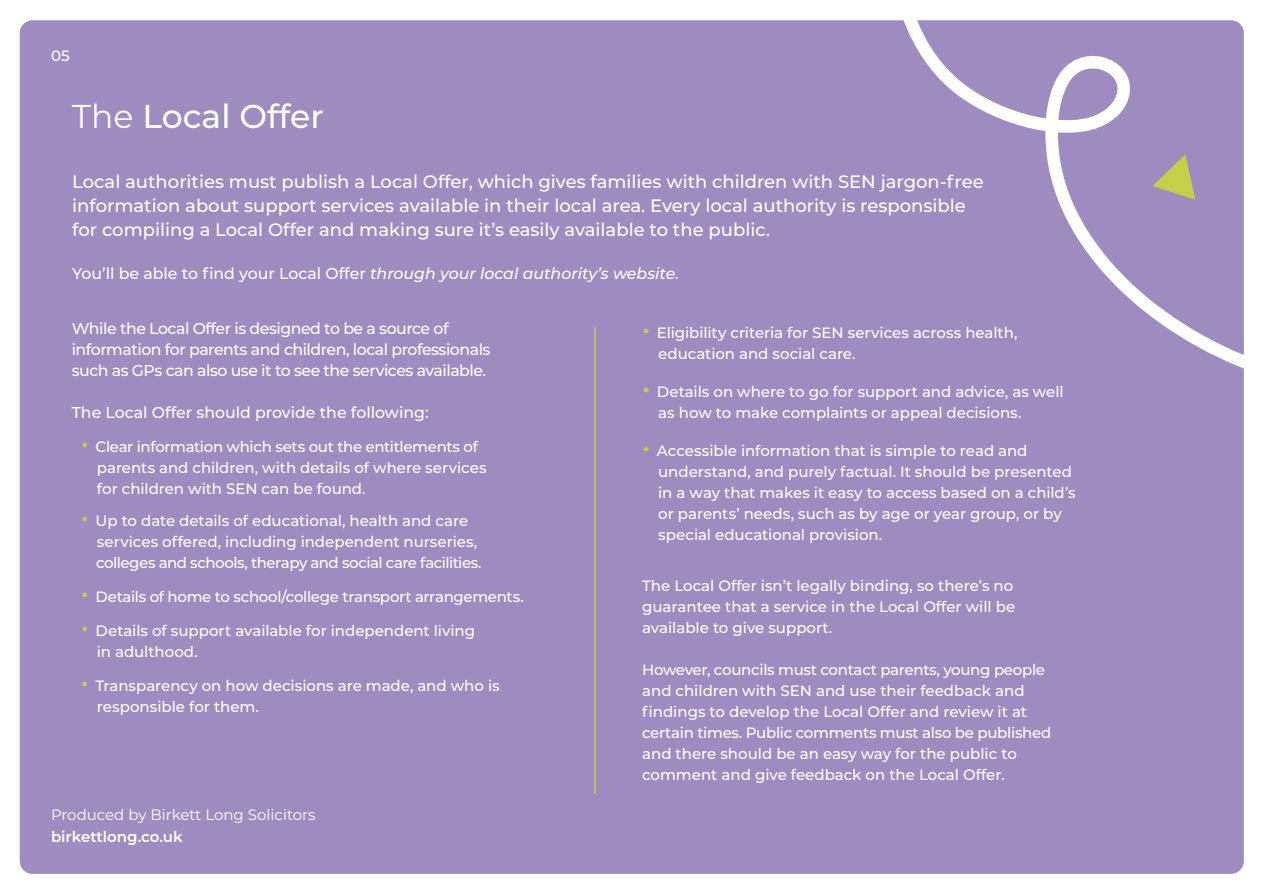
<style>
.page{position:relative;width:1263px;height:893px;background:#fff}
.page>*{position:absolute;margin:0;border:0;box-sizing:border-box;transform-origin:0 0}
.t1{font:500 33px "Montserrat";color:#fff}
.t2{font:500 18px/24px "Montserrat";color:#fff}
.t3{font:500 15.75px/21px "Montserrat";letter-spacing:-.03em;color:#fff}
.t4{font:italic 500 15.75px "Montserrat";color:#fff}
.t5{font:500 15.75px "Montserrat";color:#fff}
.t6{font:500 15px/21px "Montserrat";letter-spacing:-.005em;color:#fff}
.t7{font:15px "Montserrat";color:#fff}
.t8{font:600 15px "Montserrat";color:#fff}
.s1{font-weight:400}
.s2{font-style:normal}
.s3{font-size:25.5px;color:#c5cf4a}
</style>
<div class="page">
<div style="left:20px;top:20px;width:1224px;height:854px;background:#9e8bbf;border-radius:13px"></div>
<svg style="left:886px;top:20px;width:358px;height:372px"></svg>
<svg style="left:1152px;top:154px;width:43px;height:46px"></svg>
<hr style="left:594px;top:327px;width:2px;height:467px;background:#c5cf4a">
<p class="t6" style="left:51px;top:45px;width:20px">05</p>
<h1 class="t1" style="left:72px;top:93px;width:253px"><span class="s1">The</span> Local Offer</h1>
<p class="t2" style="left:72px;top:168px;width:913px">Local authorities must publish a Local Offer, which gives families with children with SEN jargon-free information about support services available in their local area. Every local authority is responsible for compiling a Local Offer and making sure it’s easily available to the public.</p>
<p class="t4" style="left:72px;top:262px;width:608px"><span class="s2">You’ll be able to find your Local Offer</span> through your local authority’s website.</p>
<p class="t3" style="left:72px;top:317px;width:420px">While the Local Offer is designed to be a source of information for parents and children, local professionals such as GPs can also use it to see the services available.</p>
<p class="t5" style="left:72px;top:401px;width:358px">The Local Offer should provide the following:</p>
<p class="t6" style="left:97px;top:435px;width:391px;text-indent:-16px"><span class="s3">•</span> Clear information which sets out the entitlements of parents and children, with details of where services for children with SEN can be found.</p>
<p class="t6" style="left:96px;top:509px;width:387px;text-indent:-15px"><span class="s3">•</span> Up to date details of educational, health and care services offered, including independent nurseries, colleges and schools, therapy and social care facilities.</p>
<p class="t6" style="left:81px;top:586px;width:444px"><span class="s3">•</span> Details of home to school/college transport arrangements.</p>
<p class="t6" style="left:97px;top:620px;width:380px;text-indent:-16px"><span class="s3">•</span> Details of support available for independent living in adulthood.</p>
<p class="t6" style="left:97px;top:675px;width:404px;text-indent:-16px"><span class="s3">•</span> Transparency on how decisions are made, and who is responsible for them.</p>
<p class="t6" style="left:658px;top:321px;width:361px;text-indent:-16px"><span class="s3">•</span> Eligibility criteria for SEN services across health, education and social care.</p>
<p class="t6" style="left:658px;top:381px;width:407px;text-indent:-16px"><span class="s3">•</span> Details on where to go for support and advice, as well as how to make complaints or appeal decisions.</p>
<p class="t6" style="left:658px;top:440px;width:419px;text-indent:-16px"><span class="s3">•</span> Accessible information that is simple to read and understand, and purely factual. It should be presented in a way that makes it easy to access based on a child’s or parents’ needs, such as by age or year group, or by special educational provision.</p>
<p class="t6" style="left:642px;top:575px;width:375px">The Local Offer isn’t legally binding, so there’s no guarantee that a service in the Local Offer will be available to give support.</p>
<p class="t6" style="left:642px;top:659px;width:411px">However, councils must contact parents, young people and children with SEN and use their feedback and findings to develop the Local Offer and review it at certain times. Public comments must also be published and there should be an easy way for the public to comment and give feedback on the Local Offer.</p>
<p class="t7" style="left:51px;top:804px;width:266px">Produced by Birkett Long Solicitors</p>
<p class="t8" style="left:51px;top:826px;width:133px">birkettlong.co.uk</p>
</div>
